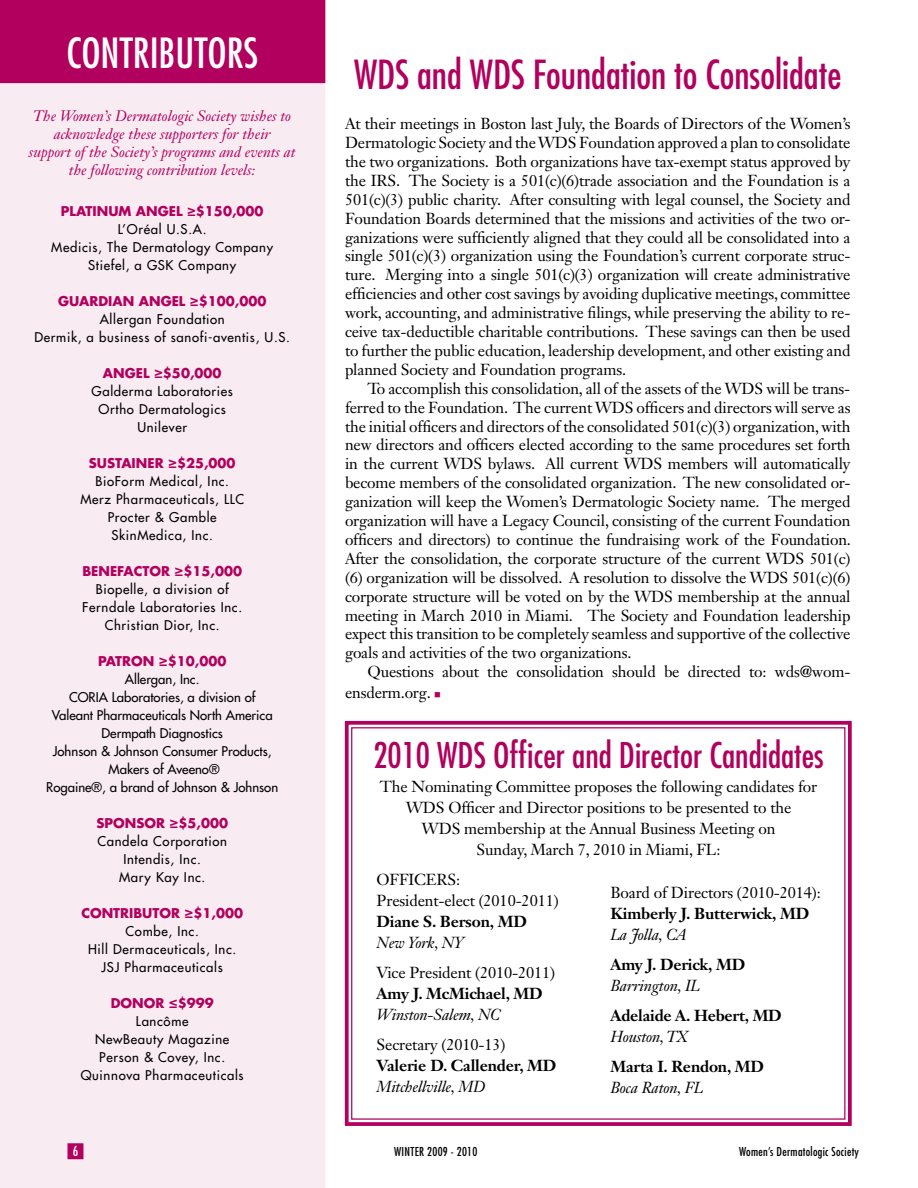
<style>
.page{position:relative;width:918px;height:1188px;background:#fff}
.page>*{position:absolute;margin:0;border:0;box-sizing:border-box;transform-origin:0 0}
.t1{font:condensed 40.5px "Futura";color:#fff}
.t2{font:condensed 39px "Futura";color:#b1005d}
.t3{font:condensed 34.5px "Futura";color:#b1005d}
.t4{font:15.75px/18.9px "Janson Text LT Std";letter-spacing:-.01em;color:#000;text-align:justify}
.t5{font:700 15.75px "Janson Text LT Std";letter-spacing:-.01em;color:#000}
.t6{font:italic 15.75px "Janson Text LT Std";letter-spacing:-.01em;color:#000}
.t7{font:italic 15px/18px "Janson Text LT Std";color:#b1005d;text-align:center}
.t8{font:condensed 13.5px "Futura";color:#fff}
.t9{font:13.2px/18px "Futura";letter-spacing:.05em;color:#000;text-align:center}
.t10{font:13.2px/18px "Futura";color:#000;text-align:center}
.t11{font:condensed 12px "Futura";letter-spacing:.025em;color:#000}
.s1{font-weight:700;color:#b1005d}
.s2{font-family:"Myriad Pro";font-weight:900;font-size:15px;color:#b1005d}
.s3{color:#b1005d}
</style>
<div class="page">
<div style="left:0;top:83px;width:325px;height:1105px;background:#f9ebf2"></div>
<div style="left:0;top:0;width:325px;height:83px;background:#b1005d"></div>
<div style="left:68px;top:1143px;width:15px;height:16px;background:#b1005d"></div>
<svg style="left:344px;top:720px;width:508px;height:406px"></svg>
<h1 class="t1" style="left:66px;top:28px;width:193px">CONTRIBUTORS</h1>
<p class="t7" style="left:29px;top:107px;width:268px">The Women’s Dermatologic Society wishes to acknowledge these supporters for their<br>support of the Society’s programs and events at the following contribution levels:</p>
<p class="t9" style="left:51px;top:202px;width:223px"><span class="s1">PLATINUM ANGEL</span> <span class="s2">≥</span><span class="s1">$150,000<br></span>L’Oréal U.S.A.<br>Medicis, The Dermatology Company<br>Stiefel, a GSK Company</p>
<p class="t9" style="left:35px;top:292px;width:257px"><span class="s1">GUARDIAN ANGEL</span> <span class="s2">≥</span><span class="s1">$100,000<br></span>Allergan Foundation<br>Dermik, a business of sanofi-aventis, U.S.</p>
<p class="t9" style="left:92px;top:364px;width:143px"><span class="s1">ANGEL</span> <span class="s2">≥</span><span class="s1">$50,000<br></span>Galderma Laboratories<br>Ortho Dermatologics<br>Unilever</p>
<p class="t9" style="left:80px;top:454px;width:165px"><span class="s1">SUSTAINER</span> <span class="s2">≥</span><span class="s1">$25,000<br></span>BioForm Medical, Inc.<br>Merz Pharmaceuticals, LLC<br>Procter &amp; Gamble<br>SkinMedica, Inc.</p>
<p class="t9" style="left:82px;top:562px;width:161px"><span class="s1">BENEFACTOR</span> <span class="s2">≥</span><span class="s1">$15,000<br></span>Biopelle, a division of<br>Ferndale Laboratories Inc.<br>Christian Dior, Inc.</p>
<p class="t10" style="left:46px;top:652px;width:234px"><span class="s1">PATRON</span> <span class="s2">≥</span><span class="s1">$10,000<br></span>Allergan, Inc.<br>CORIA Laboratories, a division of<br>Valeant Pharmaceuticals North America<br>Dermpath Diagnostics<br>Johnson &amp; Johnson Consumer Products,<br>Makers of Aveeno®<br>Rogaine®, a brand of Johnson &amp; Johnson</p>
<p class="t9" style="left:96px;top:814px;width:133px"><span class="s1">SPONSOR</span> <span class="s2">≥</span><span class="s1">$5,000<br></span>Candela Corporation<br>Intendis, Inc.<br>Mary Kay Inc.</p>
<p class="t9" style="left:81px;top:904px;width:163px"><span class="s1">CONTRIBUTOR</span> <span class="s2">≥</span><span class="s1">$1,000<br></span>Combe, Inc.<br>Hill Dermaceuticals, Inc.<br>JSJ Pharmaceuticals</p>
<p class="t9" style="left:81px;top:994px;width:164px"><span class="s1">DONOR</span> <span class="s2">≤</span><span class="s1">$999<br></span>Lancôme<br>NewBeauty Magazine<br>Person &amp; Covey, Inc.<br>Quinnova Pharmaceuticals</p>
<p class="t8" style="left:73px;top:1143px;width:7px">6</p>
<h2 class="t2" style="left:354px;top:51px;width:489px">WDS and WDS Foundation to Consolidate</h2>
<p class="t4" style="left:345px;top:114px;width:507px">At their meetings in Boston last July, the Boards of Directors of the Women’s Dermatologic Society and the WDS Foundation approved a plan to consolidate the two organizations. Both organizations have tax-exempt status approved by the IRS. The Society is a 501(c)(6)trade association and the Foundation is a 501(c)(3) public charity. After consulting with legal counsel, the Society and Foundation Boards determined that the missions and activities of the two or&shy;ganizations were sufficiently aligned that they could all be consolidated into a single 501(c)(3) organization using the Foundation’s current corporate struc&shy;ture. Merging into a single 501(c)(3) organization will create administrative efficiencies and other cost savings by avoiding duplicative meetings, committee work, accounting, and administrative filings, while preserving the ability to re&shy;ceive tax-deductible charitable contributions. These savings can then be used to further the public education, leadership development, and other existing and planned Society and Foundation programs.</p>
<p class="t4" style="left:345px;top:379px;width:508px;text-indent:23px">To accomplish this consolidation, all of the assets of the WDS will be trans&shy;ferred to the Foundation. The current WDS officers and directors will serve as the initial officers and directors of the consolidated 501(c)(3) organization, with new directors and officers elected according to the same procedures set forth in the current WDS bylaws. All current WDS members will automatically become members of the consolidated organization. The new consolidated or&shy;ganization will keep the Women’s Dermatologic Society name. The merged organization will have a Legacy Council, consisting of the current Foundation officers and directors) to continue the fundraising work of the Foundation.<br>After the consolidation, the corporate structure of the current WDS 501(c) (6) organization will be dissolved. A resolution to dissolve the WDS 501(c)(6) corporate structure will be voted on by the WDS membership at the annual meeting in March 2010 in Miami. The Society and Foundation leadership expect this transition to be completely seamless and supportive of the collective goals and activities of the two organizations.</p>
<p class="t4" style="left:345px;top:661px;width:507px;line-height:21px;text-indent:23px">Questions about the consolidation should be directed to: wds@wom&shy;ensderm.org. <span class="s3">■</span></p>
<h3 class="t3" style="left:373px;top:735px;width:452px">2010 WDS Officer and Director Candidates</h3>
<p class="t4" style="left:380px;top:776px;width:439px;line-height:21px;text-align:center">The Nominating Committee proposes the following candidates for WDS Officer and Director positions to be presented to the<br>WDS membership at the Annual Business Meeting on<br>Sunday, March 7, 2010 in Miami, FL:</p>
<p class="t4" style="left:610px;top:883px;width:212px">Board of Directors (2010-2014):</p>
<p class="t5" style="left:610px;top:903px;width:200px">Kimberly J. Butterwick, MD</p>
<p class="t6" style="left:610px;top:924px;width:78px">La Jolla, CA</p>
<p class="t5" style="left:610px;top:954px;width:136px">Amy J. Derick, MD</p>
<p class="t6" style="left:610px;top:975px;width:91px">Barrington, IL</p>
<p class="t5" style="left:610px;top:1005px;width:173px">Adelaide A. Hebert, MD</p>
<p class="t6" style="left:610px;top:1026px;width:79px">Houston, TX</p>
<p class="t5" style="left:610px;top:1056px;width:155px">Marta I. Rendon, MD</p>
<p class="t6" style="left:610px;top:1077px;width:95px">Boca Raton, FL</p>
<p class="t4" style="left:377px;top:870px;width:24px">Officers</p>
<p class="t4" style="left:377px;top:869px;width:184px;line-height:21px;text-indent:80px">:<br>President-elect (2010-2011)</p>
<p class="t5" style="left:377px;top:911px;width:152px">Diane S. Berson, MD</p>
<p class="t6" style="left:377px;top:932px;width:89px">New York, NY</p>
<p class="t4" style="left:377px;top:963px;width:180px">Vice President (2010-2011)</p>
<p class="t5" style="left:377px;top:983px;width:167px">Amy J. McMichael, MD</p>
<p class="t6" style="left:377px;top:1004px;width:126px">Winston-Salem, NC</p>
<p class="t4" style="left:377px;top:1035px;width:130px">Secretary (2010-13)</p>
<p class="t5" style="left:377px;top:1055px;width:181px">Valerie D. Callender, MD</p>
<p class="t6" style="left:377px;top:1076px;width:110px">Mitchellville, MD</p>
<p class="t11" style="left:394px;top:1144px;width:85px">WINTER 2009 - 2010</p>
<p class="t11" style="left:739px;top:1144px;width:122px">Women’s Dermatologic Society</p>
</div>
